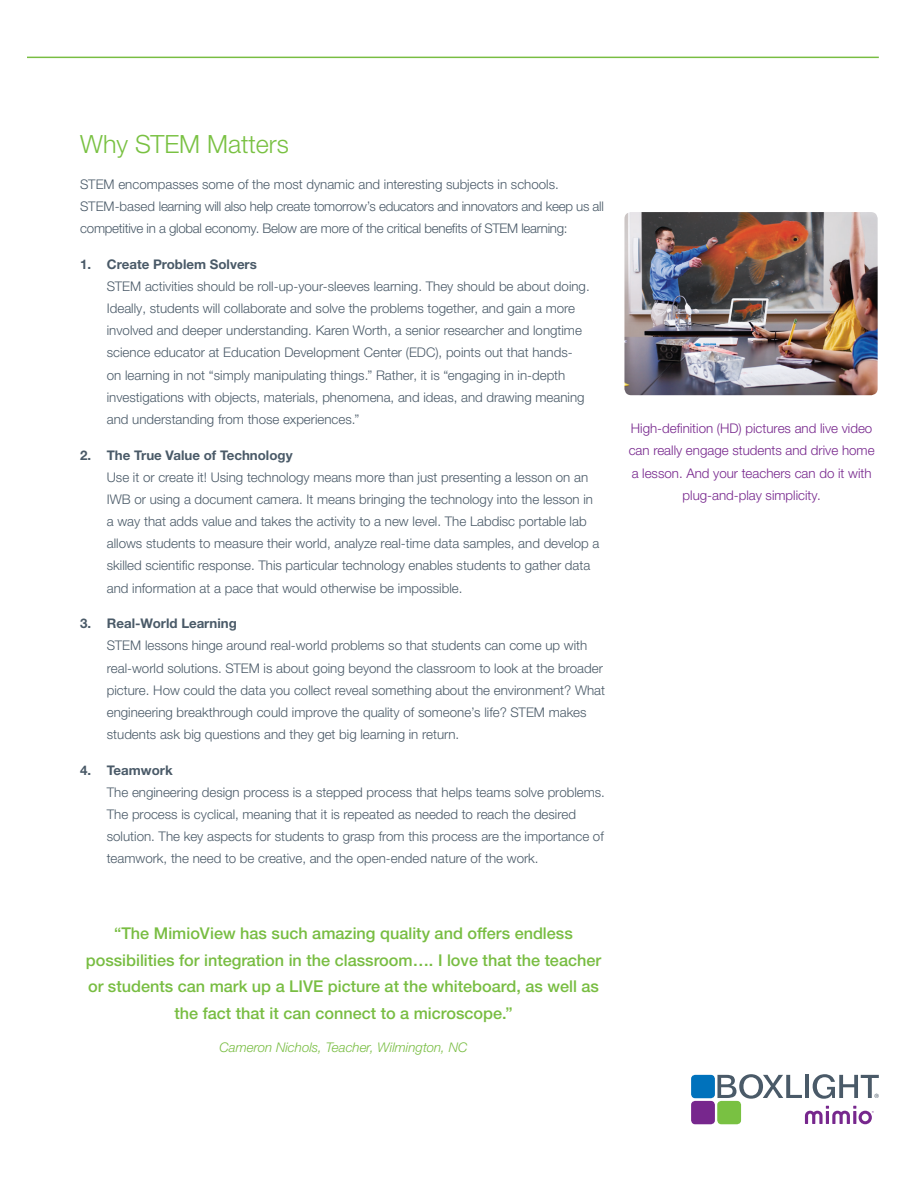
<style>
.page{position:relative;width:918px;height:1188px;background:#fff}
.page>*{position:absolute;margin:0;border:0;box-sizing:border-box;transform-origin:0 0}
.t1{font:300 25.2px "Helvetica Neue LTW1 G";color:#79c142}
.t2{font:500 16.2px/26.5px "Helvetica Neue LTW1 G";color:#78bd42;text-align:center}
.t3{font:300 13.35px/22.2px "Helvetica Neue LTW1 G";color:#4a5a68}
.t4{font:300 13.35px/22.2px "Helvetica Neue LTW1 G";letter-spacing:-.02em;color:#4a5a68}
.t5{font:300 13.35px/22.2px "Helvetica Neue LTW1 G";color:#77278d;text-align:center}
.t6{font:700 13.35px "Helvetica Neue LTW1 G";color:#4a5a68}
.t7{font:italic 300 13.35px "Helvetica Neue LTW1 G";color:#78bd42}
</style>
<div class="page">
<img style="left:624px;top:212px;width:254px;height:183px">
<svg style="left:717px;top:1074px;width:85px;height:25px"></svg>
<hr style="left:805px;top:1075px;width:4px;height:23px;background:#4a5a68">
<svg style="left:813px;top:1074px;width:66px;height:25px"></svg>
<div style="left:691px;top:1075px;width:24px;height:23px;background:#0072bc;border-radius:4px"></div>
<div style="left:691px;top:1101px;width:24px;height:23px;background:#77278d;border-radius:4px"></div>
<div style="left:717px;top:1101px;width:24px;height:23px;background:#79c142;border-radius:4px"></div>
<svg style="left:805px;top:1106px;width:69px;height:18px"></svg>
<hr style="left:27px;top:57px;width:852px;height:1px;background:#78bd42">
<h1 class="t1" style="left:80px;top:129px;width:210px">Why STEM Matters</h1>
<p class="t4" style="left:80px;top:173px;width:525px">STEM encompasses some of the most dynamic and interesting subjects in schools.<br>STEM-based learning will also help create tomorrow’s educators and innovators and keep us all competitive in a global economy. Below are more of the critical benefits of STEM learning:</p>
<p class="t6" style="left:80px;top:256px;width:178px">1. Create Problem Solvers</p>
<p class="t3" style="left:107px;top:275px;width:484px">STEM activities should be roll-up-your-sleeves learning. They should be about doing.<br>Ideally, students will collaborate and solve the problems together, and gain a more involved and deeper understanding. Karen Worth, a senior researcher and longtime science educator at Education Development Center (EDC), points out that hands&shy;on learning in not “simply manipulating things.” Rather, it is “engaging in in-depth investigations with objects, materials, phenomena, and ideas, and drawing meaning and understanding from those experiences.”</p>
<p class="t6" style="left:80px;top:447px;width:214px">2. The True Value of Technology</p>
<p class="t3" style="left:107px;top:466px;width:494px">Use it or create it! Using technology means more than just presenting a lesson on an IWB or using a document camera. It means bringing the technology into the lesson in a way that adds value and takes the activity to a new level. The Labdisc portable lab allows students to measure their world, analyze real-time data samples, and develop a skilled scientific response. This particular technology enables students to gather data and information at a pace that would otherwise be impossible.</p>
<p class="t6" style="left:80px;top:615px;width:158px">3. Real-World Learning</p>
<p class="t3" style="left:107px;top:634px;width:500px">STEM lessons hinge around real-world problems so that students can come up with real-world solutions. STEM is about going beyond the classroom to look at the broader picture. How could the data you collect reveal something about the environment? What engineering breakthrough could improve the quality of someone’s life? STEM makes students ask big questions and they get big learning in return.</p>
<p class="t6" style="left:80px;top:762px;width:94px">4. Teamwork</p>
<p class="t3" style="left:107px;top:781px;width:500px">The engineering design process is a stepped process that helps teams solve problems.<br>The process is cyclical, meaning that it is repeated as needed to reach the desired solution. The key aspects for students to grasp from this process are the importance of teamwork, the need to be creative, and the open-ended nature of the work.</p>
<p class="t5" style="left:629px;top:417px;width:247px">High-definition (HD) pictures and live video can really engage students and drive home a lesson. And your teachers can do it with plug-and-play simplicity.</p>
<p class="t2" style="left:86px;top:920px;width:517px">“The MimioView has such amazing quality and offers endless possibilities for integration in the classroom…. I love that the teacher or students can mark up a LIVE picture at the whiteboard, as well as the fact that it can connect to a microscope.”</p>
<p class="t7" style="left:220px;top:1039px;width:249px">Cameron Nichols, Teacher, Wilmington, NC</p>
</div>
